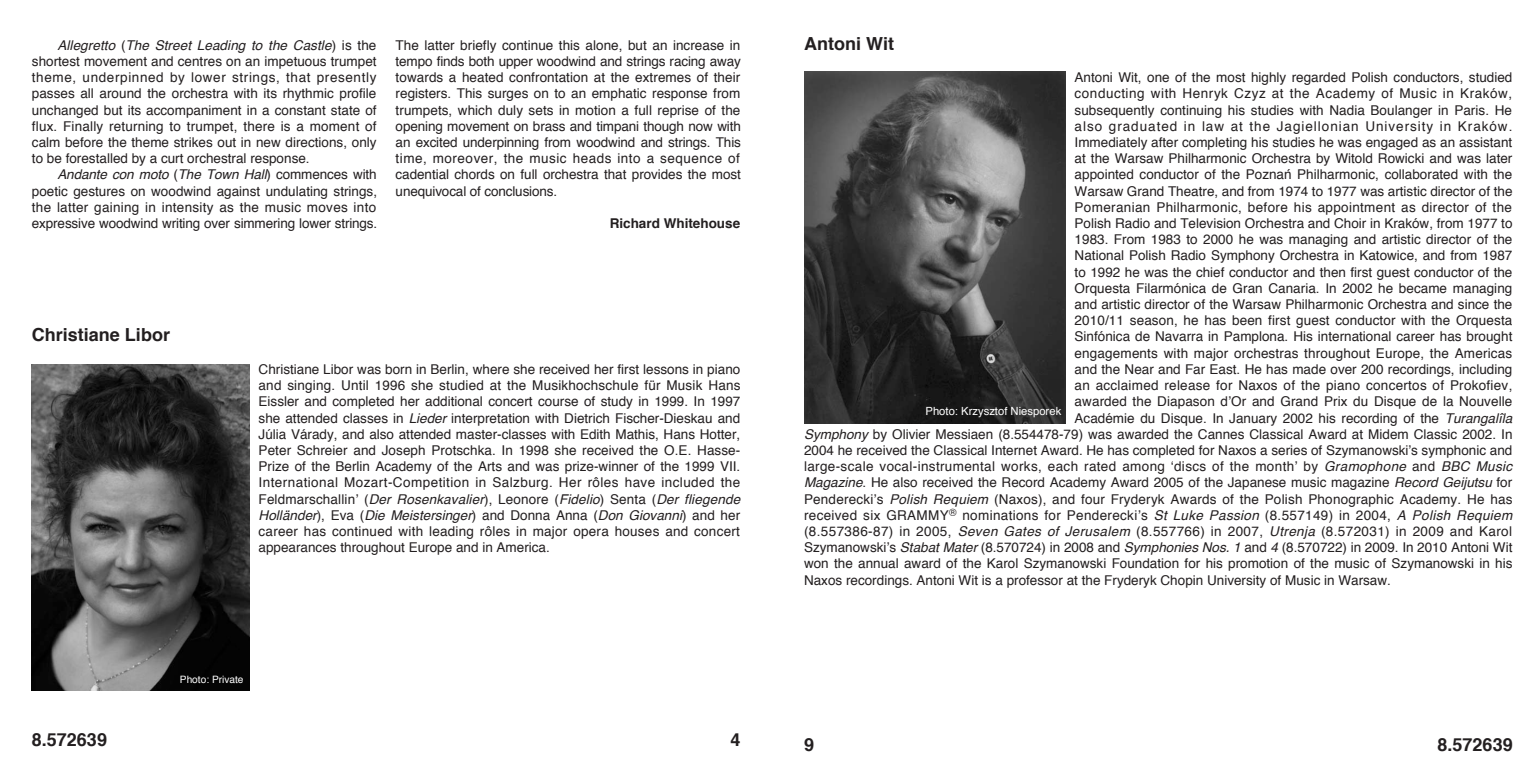
<style>
.page{position:relative;width:1539px;height:765px;background:#fff}
.page>*{position:absolute;margin:0;border:0;box-sizing:border-box;transform-origin:0 0}
.t1{font:700 18px "Helvetica";color:#231f20}
.t2{font:13.5px/16.2px "Helvetica";color:#231f20;text-align:justify}
.t3{font:13.5px "Helvetica";letter-spacing:.025em;color:#231f20}
.t4{font:13.5px "Helvetica";letter-spacing:.03em;color:#231f20}
.t5{font:13.5px "Helvetica";letter-spacing:.02em;color:#231f20}
.t6{font:13.5px "Helvetica";letter-spacing:.07em;color:#231f20}
.t7{font:13.5px "Helvetica";letter-spacing:.04em;color:#231f20}
.t8{font:700 13.5px "Helvetica";color:#231f20}
.t9{font:11.25px "Helvetica";color:#fff}
.t10{font:10.12px "Helvetica";color:#fff}
.s1{font-style:italic}
</style>
<div class="page">
<img style="left:805px;top:72px;width:260px;height:351px">
<img style="left:32px;top:365px;width:217px;height:326px">
<p class="t2" style="left:32px;top:38px;width:346px;text-indent:26px"><span class="s1">Allegretto</span> (<span class="s1">The Street Leading to the Castle</span>) is the shortest movement and centres on an impetuous trumpet theme, underpinned by lower strings, that presently passes all around the orchestra with its rhythmic profile unchanged but its accompaniment in a constant state of flux. Finally returning to trumpet, there is a moment of calm before the theme strikes out in new directions, only to be forestalled by a curt orchestral response.</p>
<p class="t2" style="left:32px;top:168px;width:347px;text-indent:26px"><span class="s1">Andante con moto</span> (<span class="s1">The Town Hall</span>) commences with poetic gestures on woodwind against undulating strings, the latter gaining in intensity as the music moves into expressive woodwind writing over simmering lower strings.</p>
<p class="t2" style="left:395px;top:38px;width:347px">The latter briefly continue this alone, but an increase in tempo finds both upper woodwind and strings racing away towards a heated confrontation at the extremes of their registers. This surges on to an emphatic response from trumpets, which duly sets in motion a full reprise of the opening movement on brass and timpani though now with an excited underpinning from woodwind and strings. This time, moreover, the music heads into a sequence of cadential chords on full orchestra that provides the most unequivocal of conclusions.</p>
<p class="t8" style="left:609px;top:218px;width:132px">Richard Whitehouse</p>
<h1 class="t1" style="left:32px;top:328px;width:140px">Christiane Libor</h1>
<p class="t2" style="left:258px;top:362px;width:483px">Christiane Libor was born in Berlin, where she received her first lessons in piano and singing. Until 1996 she studied at the Musikhochschule für Musik Hans Eissler and completed her additional concert course of study in 1999. In 1997 she attended classes in <span class="s1">Lieder</span> interpretation with Dietrich Fischer-Dieskau and Júlia Várady, and also attended master-classes with Edith Mathis, Hans Hotter, Peter Schreier and Joseph Protschka. In 1998 she received the O.E. Hasse-Prize of the Berlin Academy of the Arts and was prize-winner of the 1999 VII.<br>International Mozart-Competition in Salzburg. Her rôles have included the Feldmarschallin% (<span class="s1">Der Rosenkavalier</span>), Leonore (<span class="s1">Fidelio</span>) Senta (<span class="s1">Der fliegende Holländer</span>), Eva (<span class="s1">Die Meistersinger</span>) and Donna Anna (<span class="s1">Don Giovanni</span>) and her career has continued with leading rôles in major opera houses and concert appearances throughout Europe and in America.</p>
<p class="t10" style="left:180px;top:675px;width:65px">Photo: Private</p>
<h1 class="t1" style="left:32px;top:732px;width:77px">8.572639</h1>
<h1 class="t1" style="left:730px;top:732px;width:12px">4</h1>
<h1 class="t1" style="left:804px;top:36px;width:91px">Antoni Wit</h1>
<p class="t2" style="left:1074px;top:70px;width:439px">Antoni Wit, one of the most highly regarded Polish conductors, studied</p>
<p class="t7" style="left:1074px;top:88px;width:439px">conducting with Henryk Czyz at the Academy of Music in Kraków,</p>
<p class="t2" style="left:1074px;top:103px;width:439px">subsequently continuing his studies with Nadia Boulanger in Paris. He</p>
<p class="t6" style="left:1074px;top:120px;width:439px">also graduated in law at the Jagiellonian University in Kraków.</p>
<p class="t2" style="left:1074px;top:135px;width:439px">Immediately after completing his studies he was engaged as an assistant</p>
<p class="t2" style="left:1074px;top:151px;width:439px">at the Warsaw Philharmonic Orchestra by Witold Rowicki and was later</p>
<p class="t2" style="left:1074px;top:168px;width:439px">appointed conductor of the Pozna' Philharmonic, collaborated with the</p>
<p class="t2" style="left:1074px;top:184px;width:439px">Warsaw Grand Theatre, and from 1974 to 1977 was artistic director of the</p>
<p class="t3" style="left:1074px;top:201px;width:439px">Pomeranian Philharmonic, before his appointment as director of the</p>
<p class="t2" style="left:1074px;top:216px;width:439px">Polish Radio and Television Orchestra and Choir in Kraków, from 1977 to</p>
<p class="t2" style="left:1074px;top:232px;width:439px">1983. From 1983 to 2000 he was managing and artistic director of the</p>
<p class="t2" style="left:1074px;top:249px;width:439px">National Polish Radio Symphony Orchestra in Katowice, and from 1987</p>
<p class="t2" style="left:1074px;top:265px;width:439px">to 1992 he was the chief conductor and then first guest conductor of the</p>
<p class="t2" style="left:1074px;top:281px;width:439px">Orquesta Filarmónica de Gran Canaria. In 2002 he became managing</p>
<p class="t2" style="left:1074px;top:297px;width:439px">and artistic director of the Warsaw Philharmonic Orchestra and since the</p>
<p class="t2" style="left:1074px;top:313px;width:439px">2010/11 season, he has been first guest conductor with the Orquesta</p>
<p class="t2" style="left:1074px;top:330px;width:439px">Sinfónica de Navarra in Pamplona. His international career has brought</p>
<p class="t2" style="left:1074px;top:346px;width:439px">engagements with major orchestras throughout Europe, the Americas</p>
<p class="t2" style="left:1074px;top:362px;width:439px">and the Near and Far East. He has made over 200 recordings, including</p>
<p class="t5" style="left:1074px;top:380px;width:439px">an acclaimed release for Naxos of the piano concertos of Prokofiev,</p>
<p class="t2" style="left:1074px;top:394px;width:439px">awarded the Diapason d%Or and Grand Prix du Disque de la Nouvelle</p>
<p class="t2" style="left:1074px;top:411px;width:439px">Académie du Disque. In January 2002 his recording of the <span class="s1">Turangalîla</span></p>
<p class="t2" style="left:804px;top:427px;width:710px"><span class="s1">Symphony</span> by Olivier Messiaen (8.554478-79) was awarded the Cannes Classical Award at Midem Classic 2002. In</p>
<p class="t2" style="left:804px;top:443px;width:709px">2004 he received the Classical Internet Award. He has completed for Naxos a series of Szymanowski%s symphonic and</p>
<p class="t3" style="left:804px;top:461px;width:709px">large-scale vocal-instrumental works, each rated among (discs of the month% by <span class="s1">Gramophone</span> and <span class="s1">BBC Music</span></p>
<p class="t2" style="left:804px;top:475px;width:709px"><span class="s1">Magazine</span>. He also received the Record Academy Award 2005 of the Japanese music magazine <span class="s1">Record Geijutsu</span> for</p>
<p class="t2" style="left:804px;top:492px;width:710px">Penderecki%s <span class="s1">Polish Requiem</span> (Naxos), and four Fryderyk Awards of the Polish Phonographic Academy. He has</p>
<p class="t3" style="left:804px;top:509px;width:709px">received six GRAMMY<sup>®</sup> nominations for Penderecki%s <span class="s1">St Luke Passion</span> (8.557149) in 2004, <span class="s1">A Polish Requiem</span></p>
<p class="t4" style="left:804px;top:525px;width:709px">(8.557386-87) in 2005, <span class="s1">Seven Gates of Jerusalem</span> (8.557766) in 2007, <span class="s1">Utrenja</span> (8.572031) in 2009 and Karol</p>
<p class="t2" style="left:804px;top:540px;width:710px">Szymanowski%s <span class="s1">Stabat Mater</span> (8.570724) in 2008 and <span class="s1">Symphonies Nos. 1</span> and <span class="s1">4</span> (8.570722) in 2009. In 2010 Antoni Wit</p>
<p class="t2" style="left:804px;top:556px;width:710px">won the annual award of the Karol Szymanowski Foundation for his promotion of the music of Szymanowski in his</p>
<p class="t2" style="left:804px;top:573px;width:588px">Naxos recordings. Antoni Wit is a professor at the Fryderyk Chopin University of Music in Warsaw.</p>
<p class="t9" style="left:925px;top:406px;width:137px">Photo: Krzysztof Niesporek</p>
<h1 class="t1" style="left:804px;top:737px;width:12px">9</h1>
<h1 class="t1" style="left:1437px;top:737px;width:77px">8.572639</h1>
</div>
